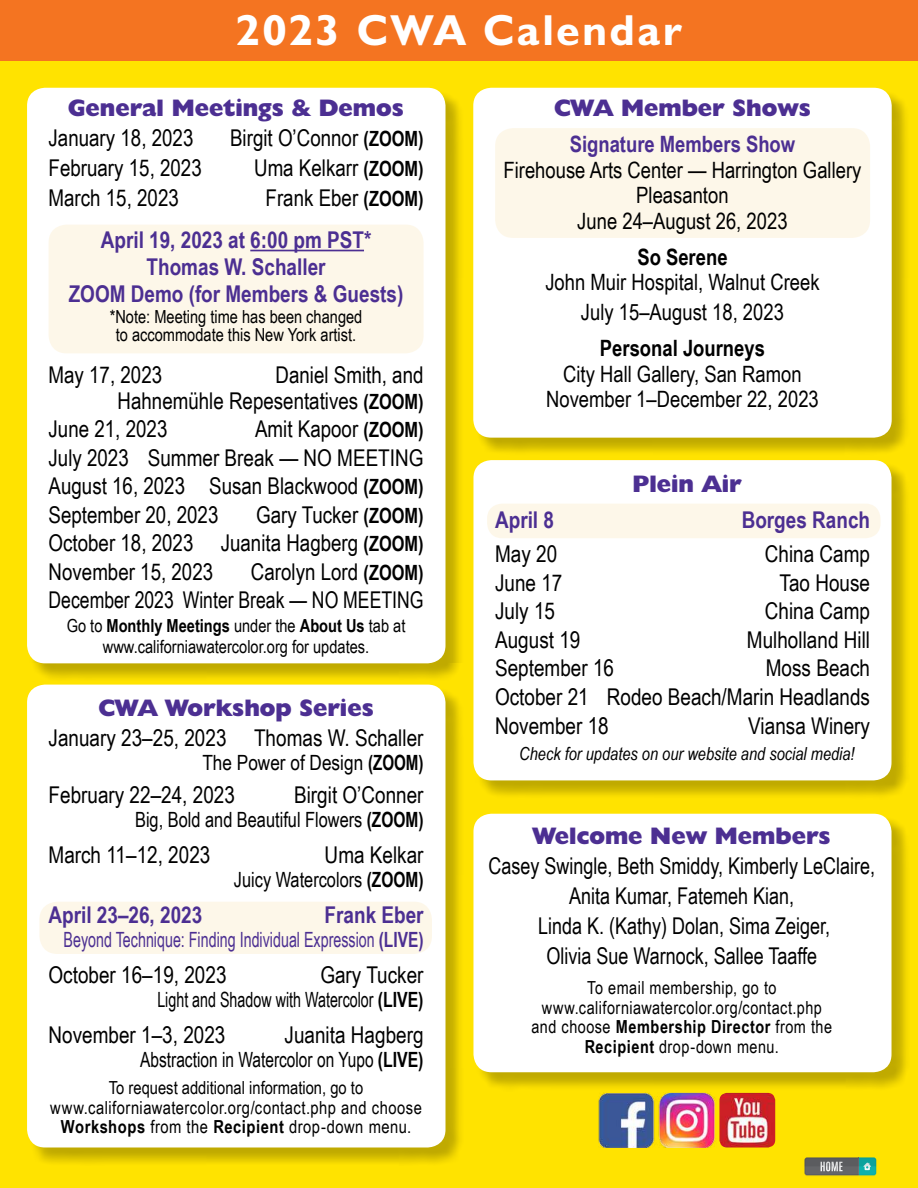
<style>
.page{position:relative;width:918px;height:1188px;background:#ffe300}
.page>*{position:absolute;margin:0;border:0;box-sizing:border-box;transform-origin:0 0}
.t1{font:700 43.5px "Humanist 521 BT";letter-spacing:.065em;color:#fff}
.t2{font:800 24px "Humanist 521 BT";color:#4c2f92}
.t3{font:23.1px/28.5px "Arial Narrow";color:#000;text-align:justify}
.t4{font:23.1px/30px "Arial Narrow";color:#000;text-align:center;scale:.95 1}
.t5{font:700 23.1px/42px "Arial Narrow";color:#4c2f92}
.t6{font:22.5px/25.5px "Arial Narrow";color:#000;text-align:center}
.t7{font:700 22.5px "Arial Narrow";color:#000}
.t8{font:700 22.5px "Arial Narrow";color:#4c2f92}
.t9{font:21px "Arial Narrow";color:#000;scale:.95 1}
.t10{font:21px "Arial Narrow";color:#4c2f92;scale:.83 1}
.t11{font:21px "Arial Narrow";color:#000;scale:.9 1}
.t12{font:21px "Arial Narrow";color:#000;scale:.83 1}
.t13{font:21px "Arial Narrow";color:#000}
.t14{font:18px/19.5px "Arial Narrow";letter-spacing:.005em;color:#000;text-align:center}
.t15{font:18px/19.5px "Arial Narrow";letter-spacing:.025em;color:#000;text-align:center}
.t16{font:italic 18px "Arial Narrow";color:#000}
.s1{font-weight:700;font-size:21px}
.s2{font-weight:400;color:#000}
.s3{font-size:21px;color:#000}
.s4{font-weight:700}
</style>
<div class="page">
<div style="left:29px;top:90px;width:436px;height:592px;background:#000;opacity:.25"></div>
<div style="left:27px;top:88px;width:419px;height:575px;background:#fff;border-radius:18px"></div>
<div style="left:475px;top:816px;width:435px;height:276px;background:#000;opacity:.25"></div>
<div style="left:473px;top:814px;width:419px;height:258px;background:#fff;border-radius:18px"></div>
<div style="left:0;top:0;width:918px;height:61px;background:#f47421"></div>
<div style="left:29px;top:686px;width:436px;height:480px;background:#000;opacity:.25"></div>
<div style="left:27px;top:685px;width:419px;height:463px;background:#fff;border-radius:18px"></div>
<div style="left:475px;top:90px;width:436px;height:366px;background:#000;opacity:.25"></div>
<div style="left:473px;top:88px;width:419px;height:350px;background:#fff;border-radius:18px"></div>
<div style="left:49px;top:225px;width:375px;height:128px;background:#fdf7e9;border-radius:18px"></div>
<div style="left:39px;top:902px;width:393px;height:52px;background:#fdf7e9;border-radius:18px"></div>
<hr style="left:250px;top:250px;width:114px;height:1px;background:#4c2f92">
<img style="left:599px;top:1092px;width:176px;height:56px">
<svg style="left:805px;top:1157px;width:71px;height:19px"></svg>
<div style="left:475px;top:462px;width:435px;height:337px;background:#000;opacity:.25"></div>
<div style="left:473px;top:460px;width:419px;height:320px;background:#fff;border-radius:18px"></div>
<div style="left:487px;top:504px;width:394px;height:34px;background:#fdf7e9;border-radius:15px"></div>
<div style="left:495px;top:128px;width:375px;height:110px;background:#fdf7e9;border-radius:18px"></div>
<h1 class="t1" style="left:236px;top:3px;width:447px">2023 CWA Calendar</h1>
<p class="t2" style="left:68px;top:93px;width:337px">General Meetings &amp; Demos</p>
<p class="t3" style="left:49px;top:124px;width:146px">January 18, 2023</p>
<p class="t3" style="left:230px;top:124px;width:195px">Birgit O’Connor <span class="s1">(ZOOM)</span></p>
<p class="t3" style="left:49px;top:154px;width:155px">February 15, 2023</p>
<p class="t3" style="left:254px;top:154px;width:171px">Uma Kelkarr <span class="s1">(ZOOM)</span></p>
<p class="t3" style="left:49px;top:184px;width:132px">March 15, 2023</p>
<p class="t5" style="left:101px;top:177px;width:324px;text-indent:165px"><span class="s2">Frank Eber</span> <span class="s3">(ZOOM)<br></span>April 19, 2023 at 6:00 pm PST*</p>
<p class="t5" style="left:69px;top:253px;width:336px;line-height:27px;text-align:center">Thomas W. Schaller<br>ZOOM Demo (for Members &amp; Guests)</p>
<p class="t14" style="left:110px;top:308px;width:254px;line-height:18px">*Note: Meeting time has been changed to accommodate this New York artist.</p>
<p class="t3" style="left:49px;top:361px;width:115px">May 17, 2023</p>
<p class="t3" style="left:118px;top:362px;width:308px;line-height:25.5px;text-align:right">Daniel Smith, and<br>Hahnemühle Repesentatives <span class="s1">(ZOOM)</span></p>
<p class="t3" style="left:49px;top:415px;width:120px">June 21, 2023</p>
<p class="t3" style="left:49px;top:415px;width:377px;text-indent:207px">Amit Kapoor <span class="s1">(ZOOM)<br></span>July 2023 Summer Break — NO MEETING August 16, 2023 Susan Blackwood <span class="s1">(ZOOM)<br></span>September 20, 2023</p>
<p class="t3" style="left:49px;top:500px;width:376px;text-indent:208px">Gary Tucker <span class="s1">(ZOOM)<br></span>October 18, 2023 Juanita Hagberg <span class="s1">(ZOOM)<br></span>November 15, 2023</p>
<p class="t3" style="left:49px;top:557px;width:377px;text-align:right">Carolyn Lord <span class="s1">(ZOOM)<br></span>December 2023 Winter Break — NO MEETING</p>
<p class="t14" style="left:67px;top:615px;width:340px;line-height:21px">Go to <span class="s4">Monthly Meetings</span> under the <span class="s4">About Us</span> tab at www.californiawatercolor.org for updates.</p>
<p class="t2" style="left:98px;top:693px;width:277px">CWA Workshop Series</p>
<p class="t3" style="left:49px;top:724px;width:377px">January 23–25, 2023 Thomas W. Schaller</p>
<p class="t13" style="left:202px;top:751px;width:223px">The Power of Design <span class="s4">(ZOOM)</span></p>
<p class="t3" style="left:49px;top:781px;width:188px">February 22–24, 2023</p>
<p class="t3" style="left:294px;top:781px;width:131px">Birgit O’Conner</p>
<p class="t9" style="left:135px;top:808px;width:305px">Big, Bold and Beautiful Flowers <span class="s4">(ZOOM)</span></p>
<p class="t3" style="left:49px;top:841px;width:163px">March 11–12, 2023</p>
<p class="t3" style="left:325px;top:841px;width:100px">Uma Kelkar</p>
<p class="t9" style="left:234px;top:868px;width:201px">Juicy Watercolors <span class="s4">(ZOOM)</span></p>
<p class="t5" style="left:49px;top:894px;width:155px">April 23–26, 2023</p>
<p class="t5" style="left:325px;top:894px;width:100px">Frank Eber</p>
<p class="t10" style="left:64px;top:928px;width:435px">Beyond Technique: Finding Individual Expression <span class="s4">(LIVE)</span></p>
<p class="t3" style="left:49px;top:961px;width:179px">October 16–19, 2023</p>
<p class="t3" style="left:320px;top:961px;width:105px">Gary Tucker</p>
<p class="t12" style="left:157px;top:988px;width:322px">Light and Shadow with Watercolor <span class="s4">(LIVE)</span></p>
<p class="t3" style="left:49px;top:1021px;width:178px">November 1–3, 2023</p>
<p class="t3" style="left:285px;top:1021px;width:140px">Juanita Hagberg</p>
<p class="t11" style="left:140px;top:1048px;width:316px">Abstraction in Watercolor on Yupo <span class="s4">(LIVE)</span></p>
<p class="t14" style="left:50px;top:1078px;width:373px">To request additional information, go to www.californiawatercolor.org/contact.php and choose<br><span class="s4">Workshops</span> from the <span class="s4">Recipient</span> drop-down menu.</p>
<p class="t2" style="left:554px;top:93px;width:258px">CWA Member Shows</p>
<p class="t8" style="left:570px;top:131px;width:227px">Signature Members Show</p>
<p class="t6" style="left:504px;top:157px;width:359px">Firehouse Arts Center — Harrington Gallery<br>Pleasanton<br>June 24–August 26, 2023</p>
<p class="t7" style="left:637px;top:244px;width:92px">So Serene</p>
<p class="t6" style="left:545px;top:267px;width:276px;line-height:30px">John Muir Hospital, Walnut Creek<br>July 15–August 18, 2023</p>
<p class="t7" style="left:600px;top:335px;width:167px">Personal Journeys</p>
<p class="t6" style="left:546px;top:361px;width:274px">City Hall Gallery, San Ramon<br>November 1–December 22, 2023</p>
<p class="t2" style="left:632px;top:469px;width:111px">Plein Air</p>
<p class="t5" style="left:495px;top:499px;width:60px">April 8</p>
<p class="t5" style="left:742px;top:499px;width:130px">Borges Ranch</p>
<p class="t3" style="left:495px;top:540px;width:64px">May 20</p>
<p class="t3" style="left:765px;top:540px;width:107px">China Camp</p>
<p class="t3" style="left:495px;top:569px;width:69px">June 17</p>
<p class="t3" style="left:780px;top:569px;width:92px">Tao House</p>
<p class="t3" style="left:495px;top:597px;width:62px">July 15</p>
<p class="t3" style="left:765px;top:597px;width:107px">China Camp</p>
<p class="t3" style="left:495px;top:626px;width:87px">August 19</p>
<p class="t3" style="left:747px;top:626px;width:125px">Mulholland Hill</p>
<p class="t3" style="left:495px;top:654px;width:120px">September 16</p>
<p class="t3" style="left:495px;top:654px;width:376px;text-indent:271px">Moss Beach October 21 Rodeo Beach/Marin Headlands November 18</p>
<p class="t3" style="left:748px;top:711px;width:123px">Viansa Winery</p>
<p class="t16" style="left:519px;top:744px;width:337px">Check for updates on our website and social media!</p>
<p class="t2" style="left:533px;top:821px;width:299px">Welcome New Members</p>
<p class="t4" style="left:488px;top:851px;width:409px">Casey Swingle, Beth Smiddy, Kimberly LeClaire, Anita Kumar, Fatemeh Kian,<br>Linda K. (Kathy) Dolan, Sima Zeiger,<br>Olivia Sue Warnock, Sallee Taaffe</p>
<p class="t15" style="left:532px;top:978px;width:302px">To email membership, go to www.californiawatercolor.org/contact.php and choose <span class="s4">Membership Director</span> from the <span class="s4">Recipient</span> drop-down menu.</p>
</div>
